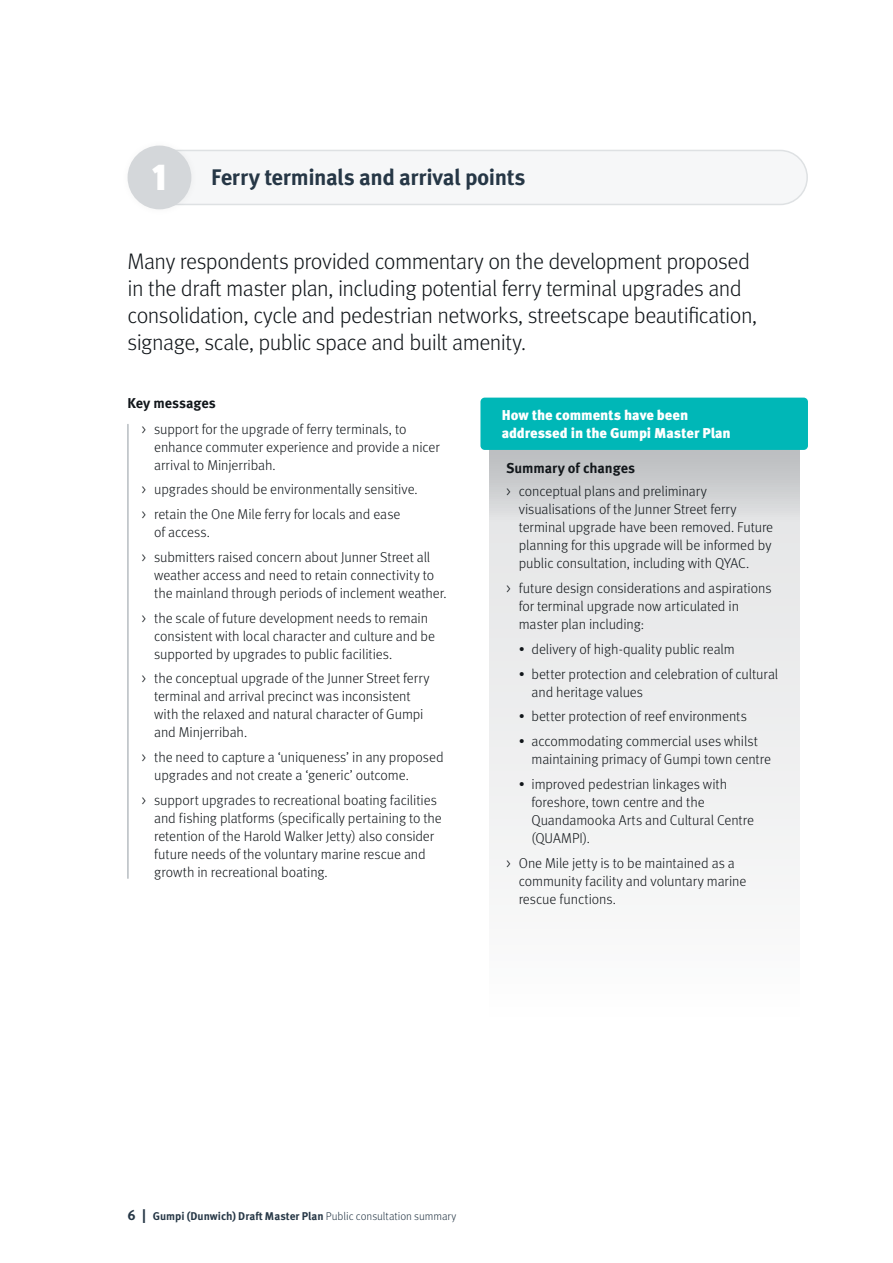
<style>
.page{position:relative;width:893px;height:1263px;background:#fff}
.page>*{position:absolute;margin:0;border:0;box-sizing:border-box;transform-origin:0 0}
.t1{font:900 36px "Meta Headline Pro Comp";color:#fff}
.t2{font:300 22.5px/27px "Meta Pro";letter-spacing:-.025em;color:#11161a}
.t3{font:700 22.5px "Meta Pro";letter-spacing:-.025em;color:#263746}
.t4{font:300 14.25px/18px "Meta Pro";letter-spacing:-.005em;color:#11161a}
.t5{font:900 14.25px/18px "Meta Pro";letter-spacing:-.01em;color:#fff}
.t6{font:700 14.25px "Meta Pro";letter-spacing:-.005em;color:#11161a}
.t7{font:700 11.25px "Meta Pro";letter-spacing:.005em;color:#263746}
.s1{font-size:14.25px}
.s2{font-weight:300}
</style>
<div class="page">
<div style="left:149px;top:150px;width:658px;height:54px;background:#f6f7f8;border-radius:27px"></div>
<div style="left:148px;top:150px;width:660px;height:55px;border:2px solid #dee1e3;border-radius:27px"></div>
<div style="left:120px;top:138px;width:79px;height:79px;background:#000;opacity:.05"></div>
<div style="left:128px;top:146px;width:63px;height:63px;background:#d4d7da;border-radius:50%"></div>
<hr style="left:128px;top:424px;width:1px;height:454px;background:#939ba2">
<svg style="left:489px;top:450px;width:310px;height:425px"></svg>
<div style="left:480px;top:398px;width:328px;height:52px;background:#00b7b7;border-radius:4px"></div>
<h1 class="t1" style="left:153px;top:149px;width:14px">1</h1>
<h2 class="t3" style="left:211px;top:159px;width:316px">Ferry terminals and arrival points</h2>
<p class="t2" style="left:128px;top:247px;width:631px">Many respondents provided commentary on the development proposed in the draft master plan, including potential ferry terminal upgrades and consolidation, cycle and pedestrian networks, streetscape beautification, signage, scale, public space and built amenity.</p>
<p class="t6" style="left:128px;top:391px;width:90px">Key messages</p>
<p class="t4" style="left:154px;top:419px;width:287px;text-indent:-13px">&gt; support for the upgrade of ferry terminals, to enhance commuter experience and provide a nicer arrival to Minjerribah.</p>
<p class="t4" style="left:141px;top:476px;width:278px;line-height:24.8px">&gt; upgrades should be environmentally sensitive. &gt; retain the One Mile ferry for locals and ease</p>
<p class="t4" style="left:141px;top:519px;width:290px;line-height:24.8px;text-indent:13px">of access.<br>&gt; submitters raised concern about Junner Street all</p>
<p class="t4" style="left:154px;top:565px;width:294px">weather access and need to retain connectivity to the mainland through periods of inclement weather.</p>
<p class="t4" style="left:154px;top:608px;width:282px;text-indent:-13px">&gt; the scale of future development needs to remain consistent with local character and culture and be supported by upgrades to public facilities.</p>
<p class="t4" style="left:154px;top:669px;width:277px;text-indent:-13px">&gt; the conceptual upgrade of the Junner Street ferry terminal and arrival precinct was inconsistent with the relaxed and natural character of Gumpi and Minjerribah.</p>
<p class="t4" style="left:154px;top:747px;width:291px;text-indent:-13px">&gt; the need to capture a ‘uniqueness’ in any proposed upgrades and not create a ‘generic’ outcome.</p>
<p class="t4" style="left:154px;top:790px;width:289px;text-indent:-13px">&gt; support upgrades to recreational boating facilities and fishing platforms (specifically pertaining to the retention of the Harold Walker Jetty) also consider future needs of the voluntary marine rescue and growth in recreational boating.</p>
<p class="t5" style="left:502px;top:405px;width:231px">How the comments have been addressed in the Gumpi Master Plan</p>
<p class="t6" style="left:506px;top:457px;width:131px">Summary of changes</p>
<p class="t4" style="left:519px;top:482px;width:256px;text-indent:-13px">&gt; conceptual plans and preliminary visualisations of the Junner Street ferry terminal upgrade have been removed. Future planning for this upgrade will be informed by public consultation, including with QYAC.</p>
<p class="t4" style="left:519px;top:578px;width:254px;text-indent:-13px">&gt; future design considerations and aspirations for terminal upgrade now articulated in master plan including:</p>
<p class="t4" style="left:519px;top:639px;width:218px">• delivery of high-quality public realm</p>
<p class="t4" style="left:531px;top:664px;width:248px;text-indent:-13px">• better protection and celebration of cultural and heritage values</p>
<p class="t4" style="left:519px;top:707px;width:230px">• better protection of reef environments</p>
<p class="t4" style="left:531px;top:731px;width:241px;text-indent:-13px">• accommodating commercial uses whilst maintaining primacy of Gumpi town centre</p>
<p class="t4" style="left:531px;top:774px;width:224px;text-indent:-13px">• improved pedestrian linkages with foreshore, town centre and the<br>Quandamooka Arts and Cultural Centre (QUAMPI).</p>
<p class="t4" style="left:519px;top:853px;width:229px;text-indent:-13px">&gt; One Mile jetty is to be maintained as a community facility and voluntary marine rescue functions.</p>
<p class="t7" style="left:128px;top:1208px;width:330px"><span class="s1">6 |</span> Gumpi (Dunwich) Draft Master Plan <span class="s2">Public consultation summary</span></p>
</div>
